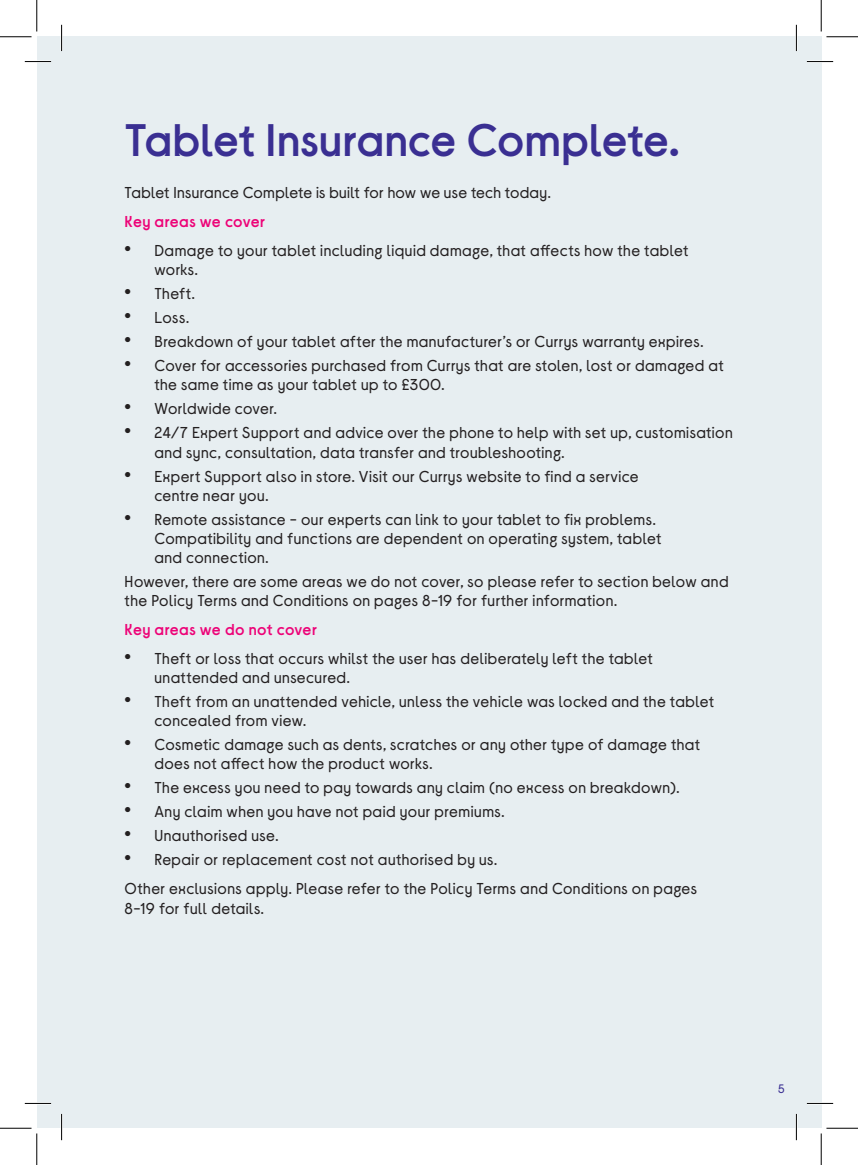
<style>
.page{position:relative;width:858px;height:1165px;background:#fff}
.page>*{position:absolute;margin:0;border:0;box-sizing:border-box;transform-origin:0 0}
.t1{font:45.5px "Currys Sans Headline";color:#3a2f92}
.t2{font:15.75px/19.1px "Currys Sans";letter-spacing:.025em;color:#231f20}
.t3{font:15.75px "Currys Sans Headline";letter-spacing:.01em;color:#ed0277}
.t4{font:12.25px "Currys Sans";color:#3a2f92}
.s1{font-size:23.62px}
</style>
<div class="page">
<div style="left:37px;top:37px;width:784px;height:1091px;background:#e7eef1"></div>
<hr style="left:25px;top:60px;width:26px;height:3px;background:#fff">
<hr style="left:806px;top:60px;width:26px;height:3px;background:#fff">
<hr style="left:25px;top:1102px;width:26px;height:2px;background:#fff">
<hr style="left:806px;top:1102px;width:26px;height:2px;background:#fff">
<hr style="left:60px;top:25px;width:3px;height:26px;background:#fff">
<hr style="left:60px;top:1114px;width:3px;height:26px;background:#fff">
<hr style="left:795px;top:25px;width:2px;height:26px;background:#fff">
<hr style="left:795px;top:1114px;width:2px;height:26px;background:#fff">
<svg style="left:25px;top:61px;width:26px;height:1px"></svg>
<svg style="left:806px;top:61px;width:26px;height:1px"></svg>
<svg style="left:25px;top:1103px;width:26px;height:1px"></svg>
<svg style="left:806px;top:1103px;width:26px;height:1px"></svg>
<svg style="left:61px;top:25px;width:1px;height:26px"></svg>
<svg style="left:61px;top:1114px;width:1px;height:26px"></svg>
<svg style="left:795px;top:25px;width:1px;height:26px"></svg>
<svg style="left:795px;top:1114px;width:1px;height:26px"></svg>
<hr style="left:0;top:36px;width:32px;height:1px;background:#000">
<hr style="left:826px;top:36px;width:31px;height:1px;background:#000">
<hr style="left:0;top:1128px;width:32px;height:1px;background:#000">
<hr style="left:826px;top:1128px;width:31px;height:1px;background:#000">
<hr style="left:36px;top:0;width:1px;height:32px;background:#000">
<hr style="left:36px;top:1133px;width:1px;height:32px;background:#000">
<hr style="left:820px;top:0;width:1px;height:32px;background:#000">
<hr style="left:820px;top:1133px;width:1px;height:32px;background:#000">
<h1 class="t1" style="left:125px;top:114px;width:556px">Tablet Insurance Complete.</h1>
<p class="t2" style="left:125px;top:183px;width:427px">Tablet Insurance Complete is built for how we use tech today.</p>
<p class="t3" style="left:125px;top:212px;width:142px">Key areas we cover</p>
<p class="t2" style="left:154px;top:241px;width:535px;text-indent:-30px"><span class="s1">•</span> Damage to your tablet including liquid damage, that affects how the tablet works.</p>
<p class="t2" style="left:125px;top:284px;width:72px"><span class="s1">•</span> Theft.</p>
<p class="t2" style="left:125px;top:308px;width:66px"><span class="s1">•</span> Loss.</p>
<p class="t2" style="left:125px;top:332px;width:580px"><span class="s1">•</span> Breakdown of your tablet after the manufacturer’s or Currys warranty expires.</p>
<p class="t2" style="left:154px;top:356px;width:570px;text-indent:-30px"><span class="s1">•</span> Cover for accessories purchased from Currys that are stolen, lost or damaged at the same time as your tablet up to £300.</p>
<p class="t2" style="left:125px;top:399px;width:154px"><span class="s1">•</span> Worldwide cover.</p>
<p class="t2" style="left:154px;top:423px;width:579px;text-indent:-30px"><span class="s1">•</span> 24/7 Expert Support and advice over the phone to help with set up, customisation and sync, consultation, data transfer and troubleshooting.</p>
<p class="t2" style="left:154px;top:467px;width:485px;text-indent:-30px"><span class="s1">•</span> Expert Support also in store. Visit our Currys website to find a service centre near you.</p>
<p class="t2" style="left:154px;top:510px;width:508px;text-indent:-30px"><span class="s1">•</span> Remote assistance - our experts can link to your tablet to fix problems.<br>Compatibility and functions are dependent on operating system, tablet and connection.</p>
<p class="t2" style="left:125px;top:572px;width:605px">However, there are some areas we do not cover, so please refer to section below and the Policy Terms and Conditions on pages 8-19 for further information.</p>
<p class="t3" style="left:125px;top:620px;width:194px">Key areas we do not cover</p>
<p class="t2" style="left:154px;top:649px;width:500px;text-indent:-30px"><span class="s1">•</span> Theft or loss that occurs whilst the user has deliberately left the tablet unattended and unsecured.</p>
<p class="t2" style="left:154px;top:692px;width:561px;text-indent:-30px"><span class="s1">•</span> Theft from an unattended vehicle, unless the vehicle was locked and the tablet concealed from view.</p>
<p class="t2" style="left:154px;top:735px;width:547px;text-indent:-30px"><span class="s1">•</span> Cosmetic damage such as dents, scratches or any other type of damage that does not affect how the product works.</p>
<p class="t2" style="left:125px;top:778px;width:556px"><span class="s1">•</span> The excess you need to pay towards any claim (no excess on breakdown).</p>
<p class="t2" style="left:125px;top:802px;width:381px"><span class="s1">•</span> Any claim when you have not paid your premiums.</p>
<p class="t2" style="left:125px;top:826px;width:155px"><span class="s1">•</span> Unauthorised use.</p>
<p class="t2" style="left:125px;top:845px;width:574px;line-height:29.1px"><span class="s1">•</span> Repair or replacement cost not authorised by us.<br>Other exclusions apply. Please refer to the Policy Terms and Conditions on pages</p>
<p class="t2" style="left:125px;top:898px;width:141px">8-19 for full details.</p>
<p class="t4" style="left:778px;top:1082px;width:8px">5</p>
</div>
